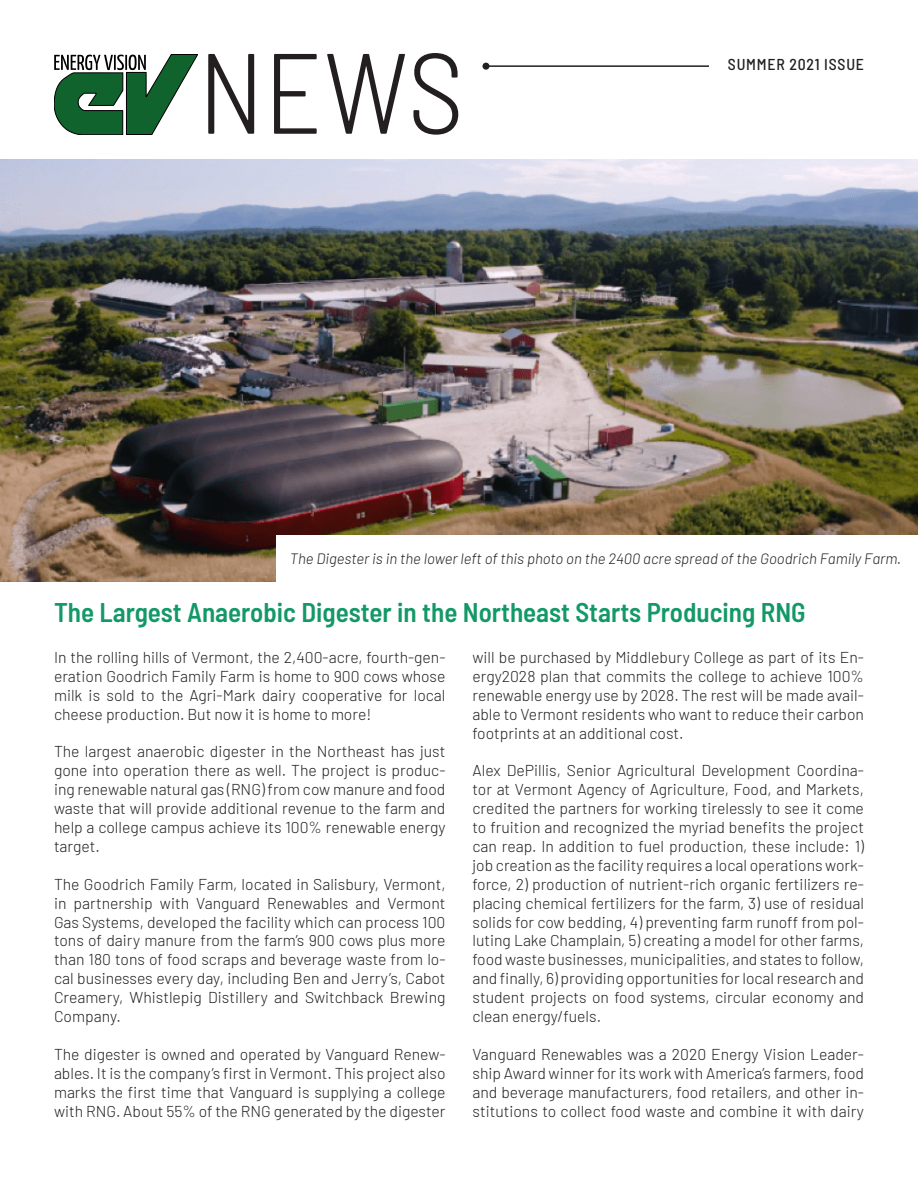
<style>
.page{position:relative;width:918px;height:1188px;background:#fff}
.page>*{position:absolute;margin:0;border:0;box-sizing:border-box;transform-origin:0 0}
.t1{font:300 semi-condensed 114px "Barlow";color:#231f20}
.Heading_3{font:600 semi-condensed 27px "Barlow";color:#139868}
.t2{font:300 15.75px/18.9px "Barlow";color:#231f20;text-align:justify}
.t3{font:500 semi-condensed 15.75px "Barlow";letter-spacing:.05em;color:#231f20}
.t4{font:italic 300 15px "Barlow";color:#231f20}
</style>
<div class="page">
<hr style="left:486px;top:65px;width:223px;height:2px;background:#231f20">
<div style="left:482px;top:63px;width:8px;height:7px;background:#231f20;border-radius:50%"></div>
<img style="left:0;top:160px;width:918px;height:422px">
<div style="left:276px;top:535px;width:642px;height:47px;background:#fff"></div>
<svg style="left:54px;top:54px;width:144px;height:81px"></svg>
<p class="t1" style="left:198px;top:11px;width:268px">NEWS</p>
<p class="t3" style="left:728px;top:53px;width:138px">SUMMER 2021 ISSUE</p>
<p class="t4" style="left:290px;top:548px;width:613px">The Digester is in the lower left of this photo on the 2400 acre spread of the Goodrich Family Farm.</p>
<p class="Heading_3" style="left:54px;top:593px;width:753px">The Largest Anaerobic Digester in the Northeast Starts Producing RNG</p>
<p class="t2" style="left:54px;top:647px;width:393px">In the rolling hills of Vermont, the 2,400-acre, fourth-gen&shy;eration Goodrich Family Farm is home to 900 cows whose milk is sold to the Agri-Mark dairy cooperative for local cheese production. But now it is home to more!</p>
<p class="t2" style="left:54px;top:741px;width:393px">The largest anaerobic digester in the Northeast has just gone into operation there as well. The project is produc&shy;ing renewable natural gas (RNG) from cow manure and food waste that will provide additional revenue to the farm and help a college campus achieve its 100% renewable energy target.</p>
<p class="t2" style="left:54px;top:873px;width:393px">The Goodrich Family Farm, located in Salisbury, Vermont, in partnership with Vanguard Renewables and Vermont Gas Systems, developed the facility which can process 100 tons of dairy manure from the farm’s 900 cows plus more than 180 tons of food scraps and beverage waste from lo&shy;cal businesses every day, including Ben and Jerry’s, Cabot Creamery, Whistlepig Distillery and Switchback Brewing Company.</p>
<p class="t2" style="left:54px;top:1044px;width:393px">The digester is owned and operated by Vanguard Renew&shy;ables. It is the company’s first in Vermont. This project also marks the first time that Vanguard is supplying a college with RNG. About 55% of the RNG generated by the digester</p>
<p class="t2" style="left:472px;top:647px;width:393px">will be purchased by Middlebury College as part of its En&shy;ergy2028 plan that commits the college to achieve 100% renewable energy use by 2028. The rest will be made avail&shy;able to Vermont residents who want to reduce their carbon footprints at an additional cost.</p>
<p class="t2" style="left:472px;top:760px;width:393px">Alex DePillis, Senior Agricultural Development Coordina&shy;tor at Vermont Agency of Agriculture, Food, and Markets, credited the partners for working tirelessly to see it come to fruition and recognized the myriad benefits the project can reap. In addition to fuel production, these include: 1) job creation as the facility requires a local operations work&shy;force, 2) production of nutrient-rich organic fertilizers re&shy;placing chemical fertilizers for the farm, 3) use of residual solids for cow bedding, 4) preventing farm runoff from pol&shy;luting Lake Champlain, 5) creating a model for other farms, food waste businesses, municipalities, and states to follow, and finally, 6) providing opportunities for local research and student projects on food systems, circular economy and clean energy/fuels.</p>
<p class="t2" style="left:472px;top:1044px;width:393px">Vanguard Renewables was a 2020 Energy Vision Leader&shy;ship Award winner for its work with America’s farmers, food and beverage manufacturers, food retailers, and other in&shy;stitutions to collect food waste and combine it with dairy</p>
</div>
